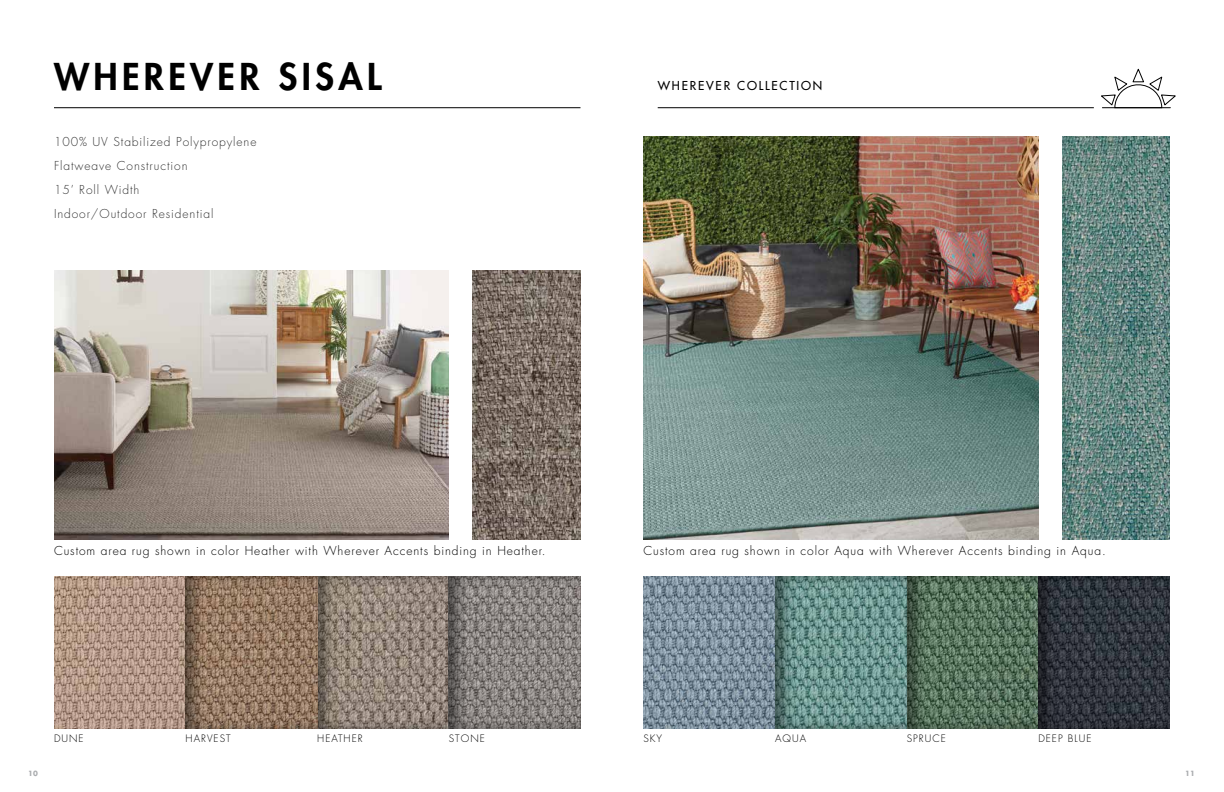
<style>
.page{position:relative;width:1224px;height:792px;background:#fff}
.page>*{position:absolute;margin:0;border:0;box-sizing:border-box;transform-origin:0 0}
.t1{font:800 36px "Futura Std";letter-spacing:.12em;color:#000}
.t2{font:300 12px/24px "Futura Std";letter-spacing:.075em;color:#000}
.t3{font:500 12px "Futura Std";letter-spacing:.15em;color:#000}
.t4{font:300 10px "Futura Std";letter-spacing:.1em;color:#000}
.t5{font:700 7px "Futura Std";color:#abadb0}
</style>
<div class="page">
<div style="left:906px;top:575px;width:133px;height:155px;background:#000;opacity:.45"></div>
<div style="left:316px;top:575px;width:133px;height:155px;background:#000;opacity:.45"></div>
<div style="left:1037px;top:575px;width:134px;height:155px;background:#000;opacity:.45"></div>
<div style="left:447px;top:575px;width:134px;height:155px;background:#000;opacity:.45"></div>
<svg style="left:644px;top:576px;width:130px;height:153px"></svg>
<svg style="left:54px;top:576px;width:130px;height:153px"></svg>
<div style="left:774px;top:575px;width:133px;height:155px;background:#000;opacity:.45"></div>
<div style="left:184px;top:575px;width:133px;height:155px;background:#000;opacity:.45"></div>
<img style="left:54px;top:270px;width:395px;height:269px">
<img style="left:644px;top:136px;width:394px;height:403px">
<img style="left:472px;top:270px;width:108px;height:269px">
<img style="left:1062px;top:136px;width:108px;height:403px">
<hr style="left:54px;top:107px;width:526px;height:1px;background:#000">
<hr style="left:658px;top:107px;width:436px;height:1px;background:#000">
<svg style="left:1101px;top:68px;width:75px;height:40px"></svg>
<hr style="left:1102px;top:107px;width:68px;height:1px;background:#000">
<h1 class="t1" style="left:54px;top:54px;width:329px">WHEREVER SISAL</h1>
<p class="t2" style="left:54px;top:130px;width:204px">100% UV Stabilized Polypropylene<br>Flatweave Construction<br>15’ Roll Width<br>Indoor/Outdoor Residential</p>
<p class="t3" style="left:658px;top:78px;width:166px">WHEREVER COLLECTION</p>
<p class="t2" style="left:54px;top:539px;width:493px">Custom area rug shown in color Heather with Wherever Accents binding in Heather.</p>
<p class="t2" style="left:644px;top:539px;width:464px">Custom area rug shown in color Aqua with Wherever Accents binding in Aqua.</p>
<p class="t4" style="left:54px;top:732px;width:31px">DUNE</p>
<p class="t4" style="left:186px;top:732px;width:47px">HARVEST</p>
<p class="t4" style="left:317px;top:732px;width:47px">HEATHER</p>
<p class="t4" style="left:449px;top:732px;width:37px">STONE</p>
<p class="t4" style="left:644px;top:732px;width:20px">SKY</p>
<p class="t4" style="left:775px;top:732px;width:32px">AQUA</p>
<p class="t4" style="left:907px;top:732px;width:41px">SPRUCE</p>
<p class="t4" style="left:1038px;top:732px;width:55px">DEEP BLUE</p>
<p class="t5" style="left:28px;top:769px;width:11px">10</p>
<p class="t5" style="left:1185px;top:769px;width:11px">11</p>
</div>
